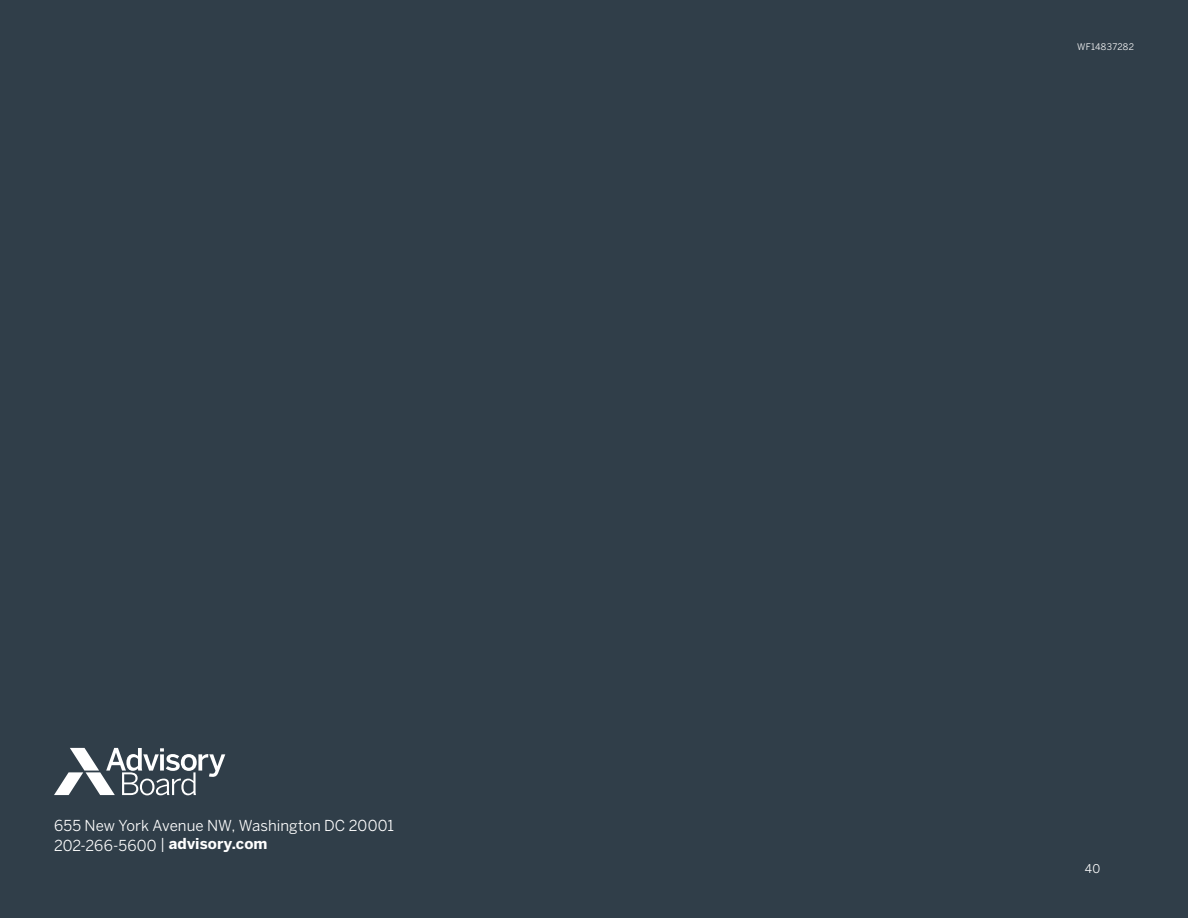
<style>
.page{position:relative;width:1188px;height:918px;background:#303e49}
.page>*{position:absolute;margin:0;border:0;box-sizing:border-box;transform-origin:0 0}
.t1{font:15px/19.5px "Benton Sans";letter-spacing:.005em;color:#fff}
.t2{font:12px "Benton Sans";color:#fff}
.t3{font:9px "Benton Sans";letter-spacing:.025em;color:#fff}
.s1{font-weight:700}
</style>
<div class="page">
<svg style="left:54px;top:748px;width:171px;height:47px"></svg>
<p class="t1" style="left:54px;top:816px;width:341px">655 New York Avenue NW, Washington DC 20001<br>202-266-5600 | <span class="s1">advisory.com</span></p>
<p class="t3" style="left:1077px;top:42px;width:58px">WF14837282</p>
<p class="t2" style="left:1085px;top:861px;width:17px">40</p>
</div>
